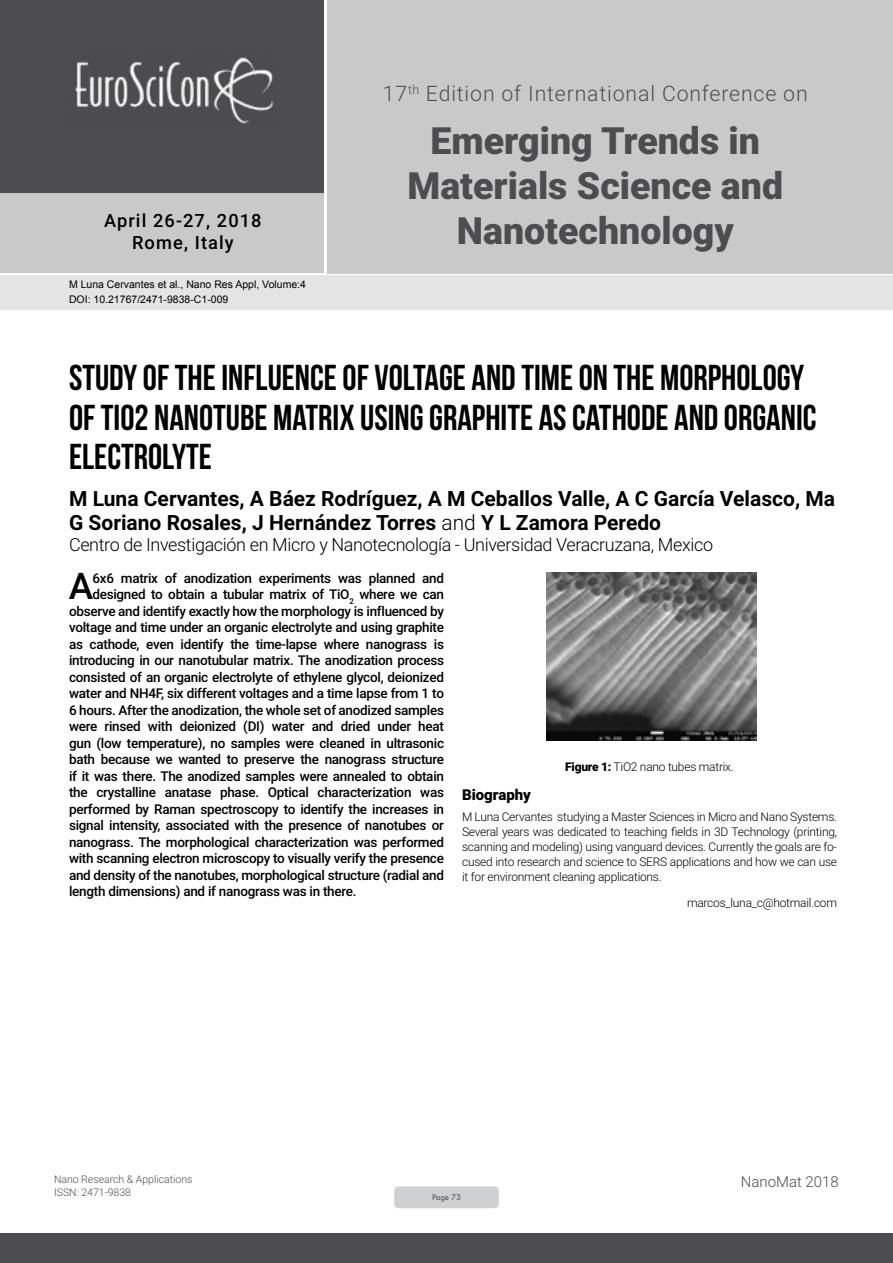
<style>
.page{position:relative;width:893px;height:1263px;background:#fff}
.page>*{position:absolute;margin:0;border:0;box-sizing:border-box;transform-origin:0 0}
.t1{font:900 37.5px/45px "Roboto";color:#4d4d4f;text-align:center}
.t2{font:500 36.75px "Roboto";color:#000}
.t3{font:36px/39.6px "Bebas Neue";color:#000}
.t4{font:300 21.3px "Roboto";letter-spacing:.04em;color:#4d4d4f}
.t5{font:700 21px/23.4px "Roboto";color:#000}
.t6{font:500 18.3px/21.9px "Roboto";letter-spacing:.06em;color:#000;text-align:center}
.t7{font:300 18px "Roboto";letter-spacing:-.02em;color:#000}
.t8{font:300 15px "Roboto";color:#4d4d4f}
.t9{font:900 15px "Roboto";color:#000}
.t10{font:500 13.5px "Roboto";letter-spacing:-.02em;color:#000}
.t11{font:300 12px/15px "Roboto";letter-spacing:-.02em;color:#000;text-align:justify}
.t12{font:10.5px/14.4px "Arial";color:#000}
.t13{font:300 10.5px "Roboto";color:#4d4d4f}
.t14{font:9px "Tw Cen";letter-spacing:-.02em;color:#4d4d4f;scale:.95 1}
.s1{font-weight:300}
.s2{font-weight:900}
</style>
<div class="page">
<div style="left:0;top:0;width:323px;height:193px;background:#4d4d4f"></div>
<div style="left:1px;top:193px;width:323px;height:80px;background:#c9c9ca"></div>
<div style="left:327px;top:0;width:566px;height:273px;background:#c9c9ca"></div>
<img style="left:75px;top:57px;width:199px;height:67px">
<div style="left:0;top:1233px;width:893px;height:30px;background:#4d4d4f"></div>
<div style="left:1px;top:275px;width:892px;height:35px;background:#e4e4e4"></div>
<div style="left:394px;top:1186px;width:105px;height:22px;background:#cfd0d2;border-radius:4px"></div>
<img style="left:547px;top:573px;width:209px;height:167px">
<h3 class="t6" style="left:104px;top:209px;width:159px">April 26-27, 2018<br>Rome, Italy</h3>
<p class="t12" style="left:69px;top:278px;width:238px">M Luna Cervantes et al., Nano Res Appl, Volume:4<br>DOI: 10.21767/2471-9838-C1-009</p>
<h3 class="t4" style="left:383px;top:78px;width:426px">17<sup>th</sup> Edition of International Conference on</h3>
<h1 class="t1" style="left:407px;top:117px;width:377px">Emerging Trends in<br>Materials Science and<br>Nanotechnology</h1>
<h3 class="t3" style="left:69px;top:358px;width:749px">STUDY OF THE INFLUENCE OF VOLTAGE AND TIME ON THE MORPHOLOGY<br>OF TIO2 NANOTUBE MATRIX USING GRAPHITE AS CATHODE AND ORGANIC<br>ELECTROLYTE</h3>
<h3 class="t5" style="left:69px;top:486px;width:767px">M Luna Cervantes, A Báez Rodríguez, A M Ceballos Valle, A C García Velasco, Ma<br>G Soriano Rosales, J Hernández Torres <span class="s1">and</span> Y L Zamora Peredo</h3>
<h3 class="t7" style="left:69px;top:532px;width:646px">Centro de Investigación en Micro y Nanotecnología - Universidad Veracruzana, Mexico</h3>
<h2 class="t2" style="left:69px;top:561px;width:26px">A</h2>
<p class="t10" style="left:92px;top:569px;width:353px">6x6 matrix of anodization experiments was planned and</p>
<p class="t10" style="left:92px;top:585px;width:353px">designed to obtain a tubular matrix of TiO<sub>2</sub> where we can</p>
<p class="t10" style="left:69px;top:602px;width:376px">observe and identify exactly how the morphology is influenced by</p>
<p class="t10" style="left:69px;top:618px;width:376px">voltage and time under an organic electrolyte and using graphite</p>
<p class="t10" style="left:69px;top:635px;width:376px">as cathode, even identify the time-lapse where nanograss is</p>
<p class="t10" style="left:69px;top:651px;width:376px">introducing in our nanotubular matrix. The anodization process</p>
<p class="t10" style="left:69px;top:668px;width:376px">consisted of an organic electrolyte of ethylene glycol, deionized</p>
<p class="t10" style="left:69px;top:684px;width:376px">water and NH4F, six different voltages and a time lapse from 1 to</p>
<p class="t10" style="left:69px;top:701px;width:376px">6 hours. After the anodization, the whole set of anodized samples</p>
<p class="t10" style="left:69px;top:717px;width:376px">were rinsed with deionized (DI) water and dried under heat</p>
<p class="t10" style="left:69px;top:734px;width:376px">gun (low temperature), no samples were cleaned in ultrasonic</p>
<p class="t10" style="left:69px;top:750px;width:377px">bath because we wanted to preserve the nanograss structure</p>
<p class="t10" style="left:69px;top:767px;width:376px">if it was there. The anodized samples were annealed to obtain</p>
<p class="t10" style="left:69px;top:783px;width:376px">the crystalline anatase phase. Optical characterization was</p>
<p class="t10" style="left:69px;top:800px;width:376px">performed by Raman spectroscopy to identify the increases in</p>
<p class="t10" style="left:69px;top:816px;width:376px">signal intensity, associated with the presence of nanotubes or</p>
<p class="t10" style="left:69px;top:833px;width:376px">nanograss. The morphological characterization was performed</p>
<p class="t10" style="left:69px;top:849px;width:376px">with scanning electron microscopy to visually verify the presence</p>
<p class="t10" style="left:69px;top:866px;width:376px">and density of the nanotubes, morphological structure (radial and</p>
<p class="t10" style="left:69px;top:882px;width:289px">length dimensions) and if nanograss was in there.</p>
<p class="t11" style="left:565px;top:759px;width:170px"><span class="s2">Figure 1:</span> TiO2 nano tubes matrix.</p>
<p class="t9" style="left:462px;top:784px;width:70px">Biography</p>
<p class="t11" style="left:462px;top:809px;width:376px">M Luna Cervantes studying a Master Sciences in Micro and Nano Systems.<br>Several years was dedicated to teaching fields in 3D Technology (printing, scanning and modeling) using vanguard devices. Currently the goals are fo&shy;cused into research and science to SERS applications and how we can use it for environment cleaning applications.</p>
<p class="t11" style="left:687px;top:895px;width:152px">marcos_luna_c@hotmail.com</p>
<p class="t13" style="left:54px;top:1172px;width:140px">Nano Research &amp; Applications</p>
<p class="t8" style="left:741px;top:1171px;width:100px">NanoMat 2018</p>
<p class="t13" style="left:54px;top:1185px;width:78px">ISSN: 2471-9838</p>
<p class="t14" style="left:432px;top:1192px;width:32px">Page 73</p>
</div>
